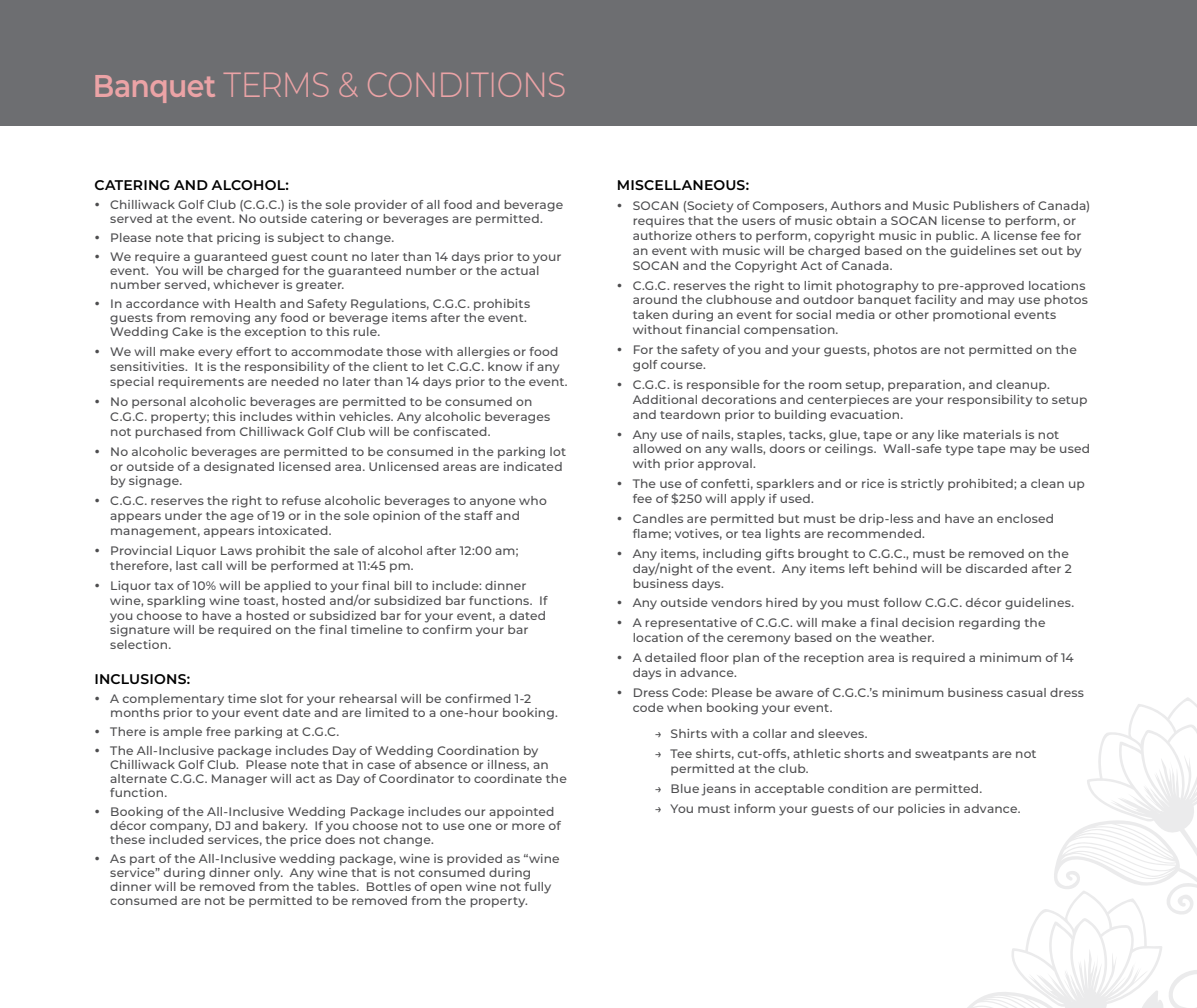
<style>
.page{position:relative;width:1197px;height:1008px;background:#fff}
.page>*{position:absolute;margin:0;border:0;box-sizing:border-box;transform-origin:0 0}
.t1{font:300 35px "Montserrat";letter-spacing:-.025em;color:#eba3a6;scale:.9 1}
.t2{font:600 14px "Montserrat";letter-spacing:.015em;color:#000}
.t3{font:500 12.25px/14.9px "Montserrat";letter-spacing:.01em;color:#4d4d4f}
.s1{font-weight:600;font-size:31.5px}
</style>
<div class="page">
<div style="left:0;top:0;width:1197px;height:126px;background:#6d6e71"></div>
<svg style="left:967px;top:697px;width:230px;height:311px"></svg>
<h1 class="t1" style="left:93px;top:61px;width:528px"><span class="s1">Banquet</span> TERMS &amp; CONDITIONS</h1>
<p class="t2" style="left:94px;top:175px;width:196px">CATERING AND ALCOHOL:</p>
<p class="t3" style="left:110px;top:197px;width:454px;line-height:14px">Chilliwack Golf Club (C.G.C.) is the sole provider of all food and beverage served at the event. No outside catering or beverages are permitted.</p>
<p class="t3" style="left:110px;top:228px;width:453px;line-height:19.1px">Please note that pricing is subject to change.<br>We require a guaranteed guest count no later than 14 days prior to your</p>
<p class="t3" style="left:110px;top:264px;width:431px;line-height:14px">event. You will be charged for the guaranteed number or the actual number served, whichever is greater.</p>
<p class="t3" style="left:110px;top:297px;width:421px;line-height:14px">In accordance with Health and Safety Regulations, C.G.C. prohibits guests from removing any food or beverage items after the event.<br>Wedding Cake is the exception to this rule.</p>
<p class="t3" style="left:110px;top:344px;width:459px">We will make every effort to accommodate those with allergies or food sensitivities. It is the responsibility of the client to let C.G.C. know if any special requirements are needed no later than 14 days prior to the event.</p>
<p class="t3" style="left:110px;top:394px;width:442px">No personal alcoholic beverages are permitted to be consumed on<br>C.G.C. property; this includes within vehicles. Any alcoholic beverages not purchased from Chilliwack Golf Club will be confiscated.</p>
<p class="t3" style="left:110px;top:443px;width:457px">No alcoholic beverages are permitted to be consumed in the parking lot or outside of a designated licensed area. Unlicensed areas are indicated by signage.</p>
<p class="t3" style="left:110px;top:493px;width:438px">C.G.C. reserves the right to refuse alcoholic beverages to anyone who appears under the age of 19 or in the sole opinion of the staff and management, appears intoxicated.</p>
<p class="t3" style="left:110px;top:543px;width:410px">Provincial Liquor Laws prohibit the sale of alcohol after 12:00 am; therefore, last call will be performed at 11:45 pm.</p>
<p class="t3" style="left:110px;top:577px;width:439px">Liquor tax of 10% will be applied to your final bill to include: dinner wine, sparkling wine toast, hosted and/or subsidized bar functions. If you choose to have a hosted or subsidized bar for your event, a dated signature will be required on the final timeline to confirm your bar selection.</p>
<p class="t2" style="left:94px;top:669px;width:97px">INCLUSIONS:</p>
<p class="t3" style="left:110px;top:691px;width:449px;line-height:14px">A complementary time slot for your rehearsal will be confirmed 1-2 months prior to your event date and are limited to a one-hour booking.</p>
<p class="t3" style="left:110px;top:722px;width:430px;line-height:19.1px">There is ample free parking at C.G.C.<br>The All-Inclusive package includes Day of Wedding Coordination by</p>
<p class="t3" style="left:110px;top:757px;width:458px;line-height:14px">Chilliwack Golf Club. Please note that in case of absence or illness, an alternate C.G.C. Manager will act as Day of Coordinator to coordinate the function.</p>
<p class="t3" style="left:110px;top:804px;width:452px;line-height:14px">Booking of the All-Inclusive Wedding Package includes our appointed décor company, DJ and bakery. If you choose not to use one or more of these included services, the price does not change.</p>
<p class="t3" style="left:110px;top:851px;width:451px;line-height:14px">As part of the All-Inclusive wedding package, wine is provided as “wine service” during dinner only. Any wine that is not consumed during dinner will be removed from the tables. Bottles of open wine not fully consumed are not be permitted to be removed from the property.</p>
<p class="t2" style="left:617px;top:175px;width:134px">MISCELLANEOUS:</p>
<p class="t3" style="left:633px;top:198px;width:459px">SOCAN (Society of Composers, Authors and Music Publishers of Canada) requires that the users of music obtain a SOCAN license to perform, or authorize others to perform, copyright music in public. A license fee for an event with music will be charged based on the guidelines set out by SOCAN and the Copyright Act of Canada.</p>
<p class="t3" style="left:633px;top:277px;width:457px">C.G.C. reserves the right to limit photography to pre-approved locations around the clubhouse and outdoor banquet facility and may use photos taken during an event for social media or other promotional events without financial compensation.</p>
<p class="t3" style="left:633px;top:342px;width:446px">For the safety of you and your guests, photos are not permitted on the golf course.</p>
<p class="t3" style="left:633px;top:377px;width:456px">C.G.C. is responsible for the room setup, preparation, and cleanup.<br>Additional decorations and centerpieces are your responsibility to setup and teardown prior to building evacuation.</p>
<p class="t3" style="left:633px;top:426px;width:459px">Any use of nails, staples, tacks, glue, tape or any like materials is not allowed on any walls, doors or ceilings. Wall-safe type tape may be used with prior approval.</p>
<p class="t3" style="left:633px;top:476px;width:454px">The use of confetti, sparklers and or rice is strictly prohibited; a clean up fee of $250 will apply if used.</p>
<p class="t3" style="left:633px;top:511px;width:423px">Candles are permitted but must be drip-less and have an enclosed flame; votives, or tea lights are recommended.</p>
<p class="t3" style="left:633px;top:546px;width:441px">Any items, including gifts brought to C.G.C., must be removed on the day/night of the event. Any items left behind will be discarded after 2 business days.</p>
<p class="t3" style="left:633px;top:593px;width:443px;line-height:19.9px">Any outside vendors hired by you must follow C.G.C. décor guidelines.<br>A representative of C.G.C. will make a final decision regarding the</p>
<p class="t3" style="left:633px;top:627px;width:443px;line-height:19.9px">location of the ceremony based on the weather.<br>A detailed floor plan of the reception area is required a minimum of 14</p>
<p class="t3" style="left:633px;top:662px;width:453px;line-height:19.9px">days in advance.<br>Dress Code: Please be aware of C.G.C.’s minimum business casual dress</p>
<p class="t3" style="left:633px;top:700px;width:201px">code when booking your event.</p>
<p class="t3" style="left:655px;top:726px;width:214px">→ Shirts with a collar and sleeves.</p>
<p class="t3" style="left:671px;top:746px;width:368px;text-indent:-16px">→ Tee shirts, cut-offs, athletic shorts and sweatpants are not permitted at the club.</p>
<p class="t3" style="left:655px;top:781px;width:329px">→ Blue jeans in acceptable condition are permitted.</p>
<p class="t3" style="left:655px;top:801px;width:367px">→ You must inform your guests of our policies in advance.</p>
</div>
